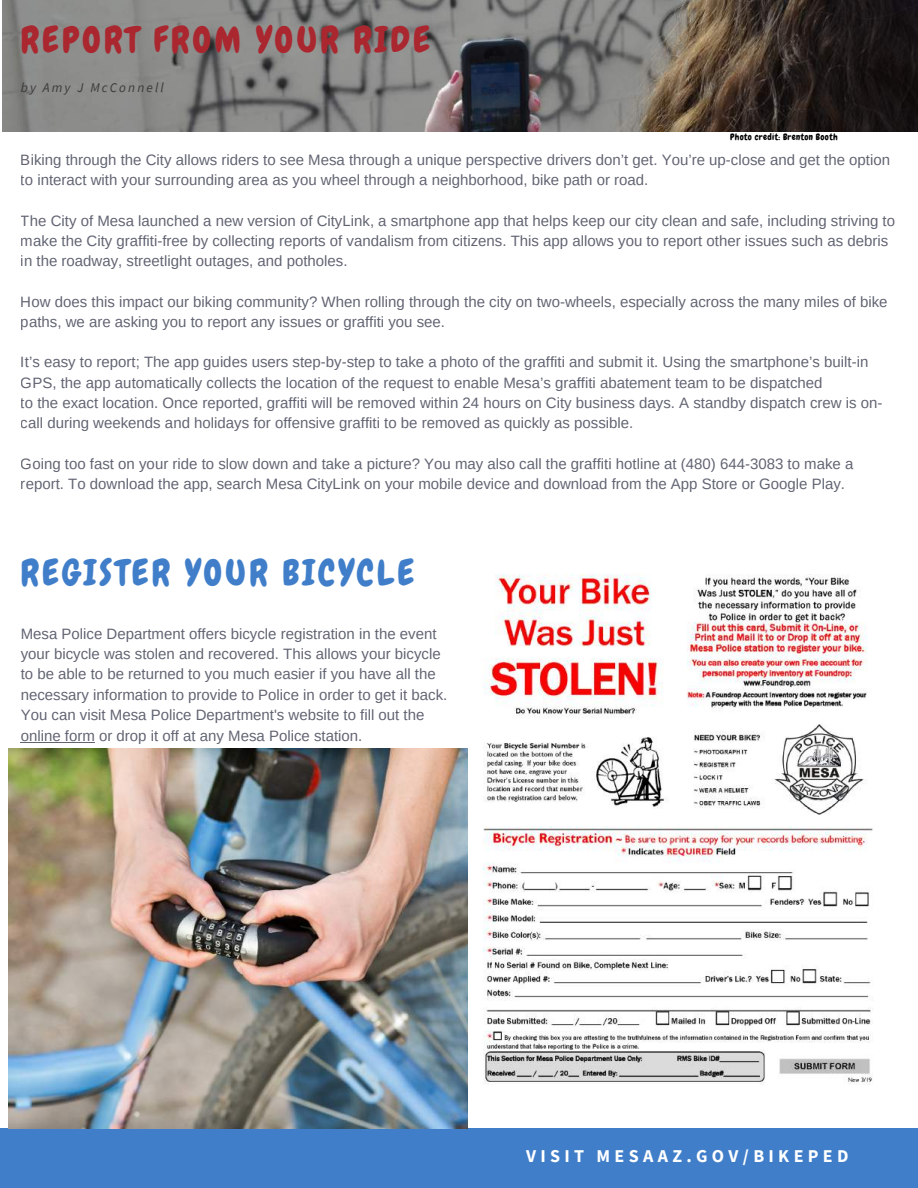
<style>
.page{position:relative;width:918px;height:1188px;background:#fff}
.page>*{position:absolute;margin:0;border:0;box-sizing:border-box;transform-origin:0 0}
.t1{font:35.55px "Chewy";letter-spacing:.09em;color:#407ec9}
.t2{font:35.55px "Chewy";letter-spacing:.09em;color:#aa272f}
.t3{font:700 18px "Source Sans Pro";letter-spacing:.24em;color:#fff}
.t4{font:15px/20.2px "Arimo";color:#0b0f25}
.t5{font:italic 13.35px "Source Sans Pro";letter-spacing:.16em;color:#3b3b3b}
.t6{font:9px "Chewy";letter-spacing:.04em;color:#000}
</style>
<div class="page">
<div style="left:0;top:1129px;width:918px;height:59px;background:#407ec9"></div>
<img style="left:3px;top:0;width:915px;height:132px">
<img style="left:483px;top:574px;width:390px;height:511px">
<img style="left:9px;top:748px;width:459px;height:381px">
<hr style="left:21px;top:742px;width:74px;height:1px;background:#0b0f25">
<h1 class="t2" style="left:21px;top:17px;width:411px">REPORT FROM YOUR RIDE</h1>
<p class="t5" style="left:21px;top:79px;width:145px">by Amy J McConnell</p>
<p class="t6" style="left:730px;top:131px;width:109px">Photo credit: Brenton Booth</p>
<p class="t4" style="left:21px;top:150px;width:871px">Biking through the City allows riders to see Mesa through a unique perspective drivers don’t get. You’re up-close and get the option to interact with your surrounding area as you wheel through a neighborhood, bike path or road.</p>
<p class="t4" style="left:21px;top:210px;width:876px">The City of Mesa launched a new version of CityLink, a smartphone app that helps keep our city clean and safe, including striving to make the City graffiti-free by collecting reports of vandalism from citizens. This app allows you to report other issues such as debris in the roadway, streetlight outages, and potholes.</p>
<p class="t4" style="left:21px;top:291px;width:868px">How does this impact our biking community? When rolling through the city on two-wheels, especially across the many miles of bike paths, we are asking you to report any issues or graffiti you see.</p>
<p class="t4" style="left:21px;top:352px;width:863px">It’s easy to report; The app guides users step-by-step to take a photo of the graffiti and submit it. Using the smartphone’s built-in GPS, the app automatically collects the location of the request to enable Mesa’s graffiti abatement team to be dispatched<br>to the exact location. Once reported, graffiti will be removed within 24 hours on City business days. A standby dispatch crew is on&shy;call during weekends and holidays for offensive graffiti to be removed as quickly as possible.</p>
<p class="t4" style="left:21px;top:453px;width:834px">Going too fast on your ride to slow down and take a picture? You may also call the graffiti hotline at (480) 644-3083 to make a report. To download the app, search Mesa CityLink on your mobile device and download from the App Store or Google Play.</p>
<h1 class="t1" style="left:21px;top:550px;width:395px">REGISTER YOUR BICYCLE</h1>
<p class="t4" style="left:21px;top:623px;width:428px">Mesa Police Department offers bicycle registration in the event your bicycle was stolen and recovered. This allows your bicycle to be able to be returned to you much easier if you have all the necessary information to provide to Police in order to get it back.<br>You can visit Mesa Police Department's website to fill out the online form or drop it off at any Mesa Police station.</p>
<p class="t3" style="left:526px;top:1144px;width:324px">VISIT MESAAZ.GOV/BIKEPED</p>
</div>
